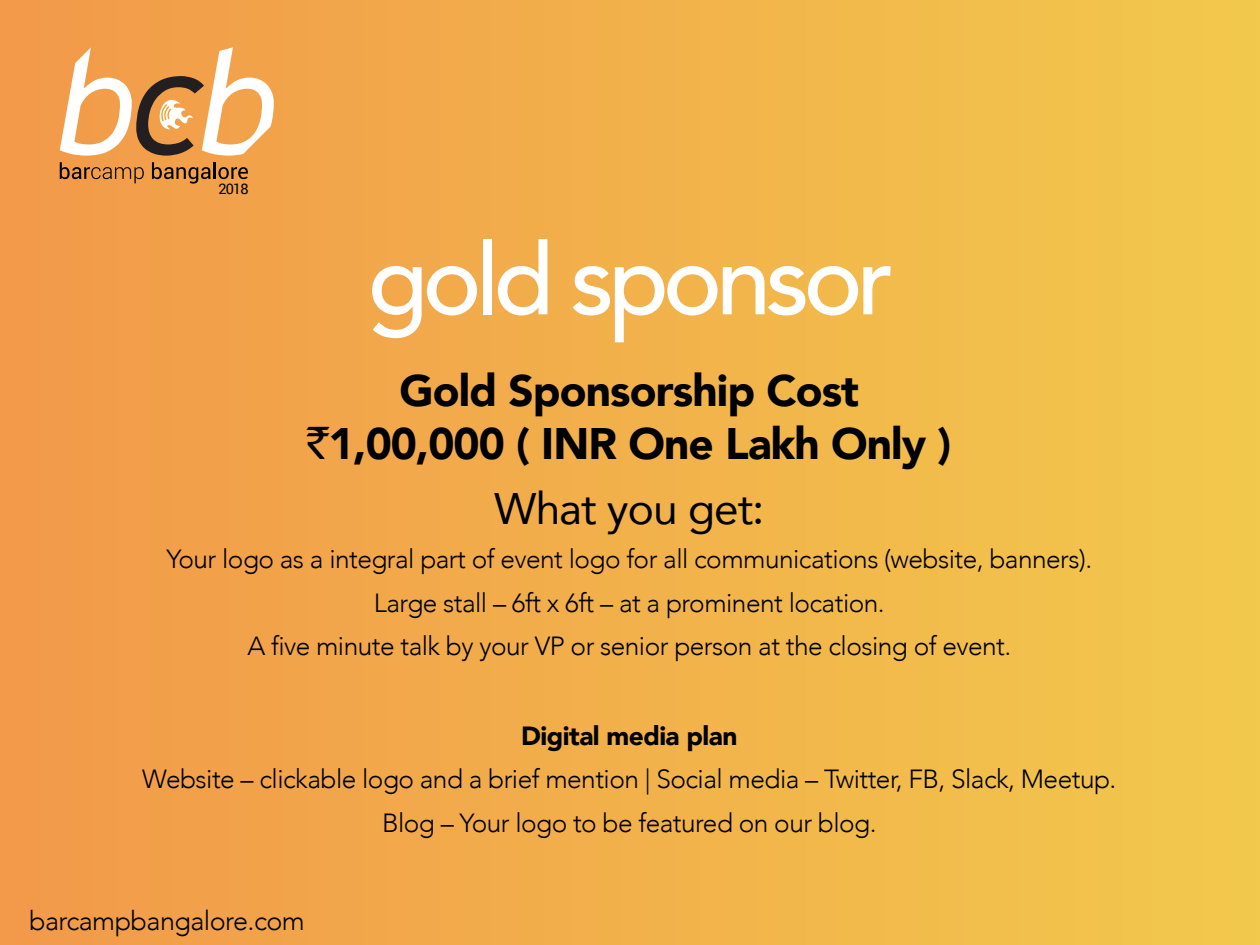
<style>
.page{position:relative;width:1260px;height:945px;background:#fff}
.page>*{position:absolute;margin:0;border:0;box-sizing:border-box;transform-origin:0 0}
.t1{font:500 99.4px "Avenir";letter-spacing:-.06em;color:#fff}
.t2{font:900 44.1px/52.9px "Avenir";letter-spacing:-.02em;color:#000;text-align:center}
.t3{font:44.1px "Avenir";letter-spacing:-.02em;color:#000}
.t4{font:300 26.95px "Avenir";letter-spacing:-.02em;color:#000}
.t5{font:300 26.25px/43.8px "Avenir";letter-spacing:-.02em;color:#000;text-align:center}
.t6{font:900 26.25px "Avenir";letter-spacing:-.02em;color:#000}
.t7{font:14.53px "Roboto";color:#000100}
.s1{font-family:"Rupee Foradian";font-weight:400}
</style>
<div class="page">
<div style="left:0;top:0;width:1260px;height:945px;background:linear-gradient(to right,#f2994a,#f2c94c)"></div>
<svg style="left:60px;top:162px;width:84px;height:21px;background:#c37e3b"></svg>
<svg style="left:152px;top:162px;width:96px;height:22px;background:#b47737"></svg>
<svg style="left:60px;top:47px;width:214px;height:109px"></svg>
<p class="t7" style="left:218px;top:179px;width:32px">2018</p>
<h1 class="t1" style="left:368px;top:194px;width:527px">gold sponsor</h1>
<h2 class="t2" style="left:307px;top:363px;width:646px">Gold Sponsorship Cost <span class="s1">`</span>1,00,000 ( INR One Lakh Only )</h2>
<h2 class="t3" style="left:494px;top:473px;width:272px">What you get:</h2>
<p class="t5" style="left:166px;top:537px;width:927px">Your logo as a integral part of event logo for all communications (website, banners).<br>Large stall – 6ft x 6ft – at a prominent location.<br>A five minute talk by your VP or senior person at the closing of event.</p>
<p class="t6" style="left:521px;top:713px;width:218px">Digital media plan</p>
<p class="t5" style="left:142px;top:758px;width:976px">Website – clickable logo and a brief mention | Social media – Twitter, FB, Slack, Meetup.<br>Blog – Your logo to be featured on our blog.</p>
<p class="t4" style="left:29px;top:905px;width:277px">barcampbangalore.com</p>
</div>
